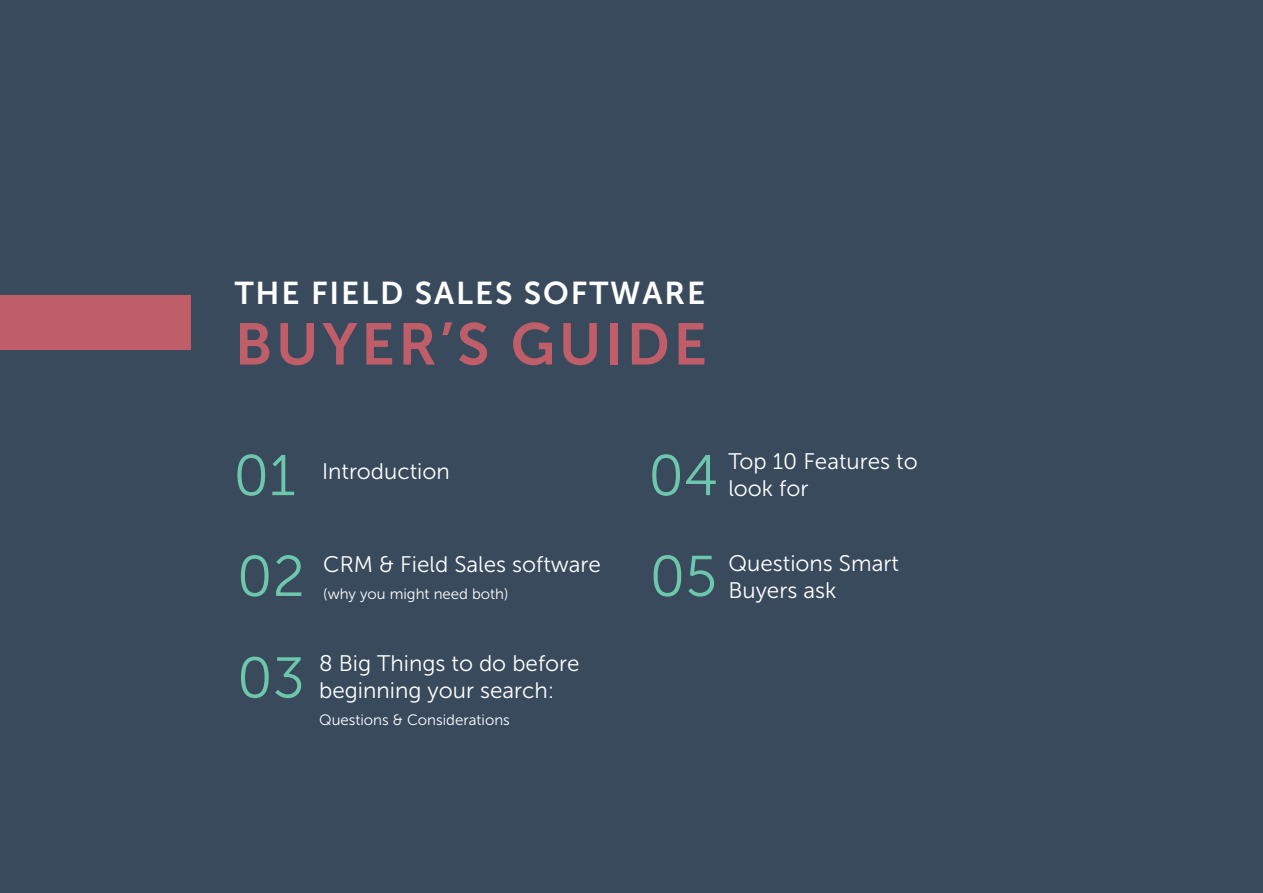
<style>
.page{position:relative;width:1263px;height:893px;background:#384a5c}
.page>*{position:absolute;margin:0;border:0;box-sizing:border-box;transform-origin:0 0}
.t1{font:58.5px "Museo Sans 700";letter-spacing:.06em;color:#bf5e69}
.t2{font:57.15px/101.1px "Museo Sans 300";color:#6ec6ac}
.t3{font:31.5px "Museo Sans 700";letter-spacing:.06em;color:#fff}
.t4{font:22.5px/27px "Museo Sans 300";color:#fff}
.t5{font:15px "Museo Sans 300";color:#fff}
</style>
<div class="page">
<div style="left:0;top:295px;width:190px;height:54px;background:#bf5e69"></div>
<h3 class="t3" style="left:235px;top:275px;width:472px">THE FIELD SALES SOFTWARE</h3>
<h1 class="t1" style="left:235px;top:312px;width:474px">BUYER’S GUIDE</h1>
<h2 class="t2" style="left:233px;top:425px;width:73px">01<br>02<br>03</h2>
<h2 class="t2" style="left:648px;top:425px;width:71px">04<br>05</h2>
<p class="t4" style="left:322px;top:458px;width:129px">Introduction</p>
<p class="t4" style="left:323px;top:551px;width:279px">CRM &amp; Field Sales software</p>
<p class="t5" style="left:323px;top:585px;width:187px">(why you might need both)</p>
<p class="t4" style="left:319px;top:650px;width:262px">8 Big Things to do before beginning your search:</p>
<p class="t5" style="left:319px;top:712px;width:192px">Questions &amp; Considerations</p>
<p class="t4" style="left:728px;top:448px;width:191px">Top 10 Features to look for</p>
<p class="t4" style="left:728px;top:550px;width:172px">Questions Smart<br>Buyers ask</p>
</div>
